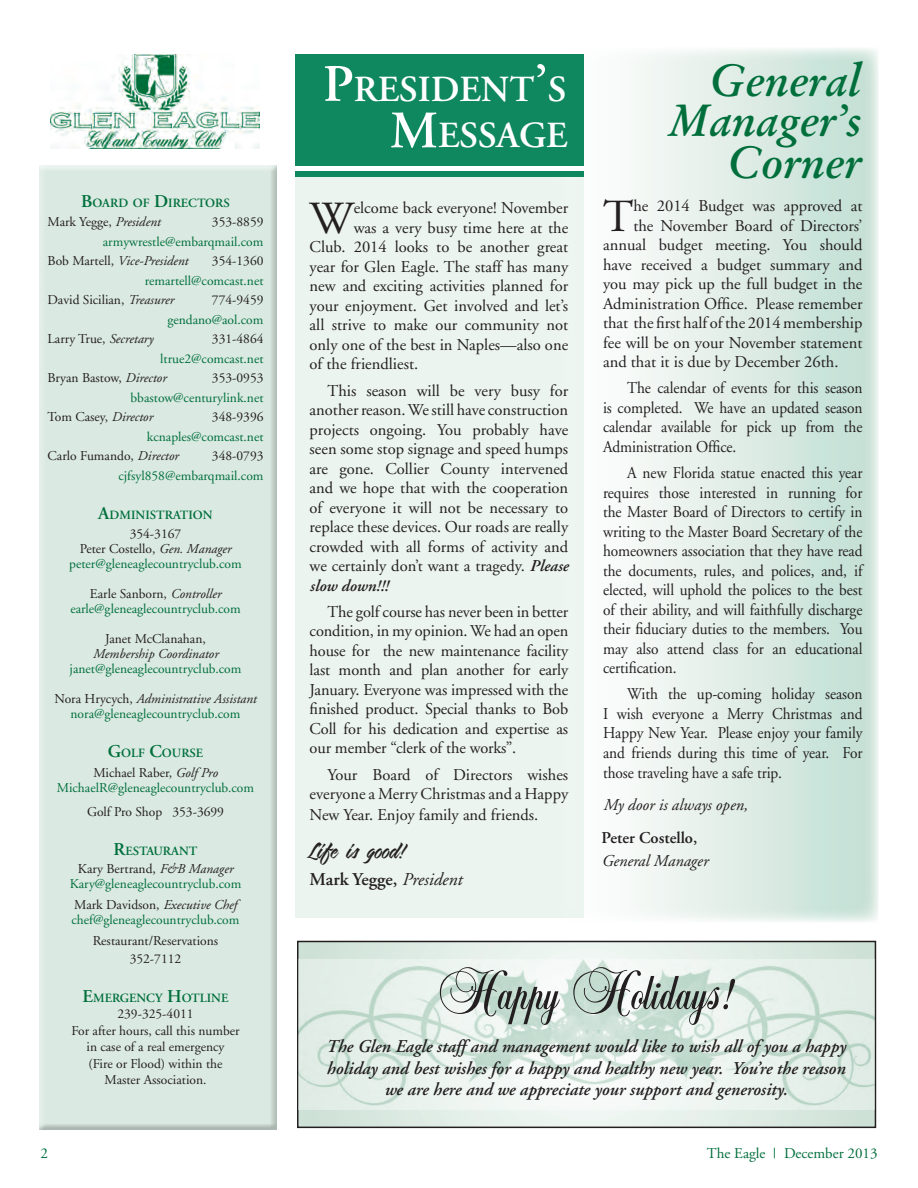
<style>
.page{position:relative;width:918px;height:1188px;background:#fff}
.page>*{position:absolute;margin:0;border:0;box-sizing:border-box;transform-origin:0 0}
.t1{font:72px "Ballad Script";letter-spacing:.005em;color:#231f20}
.t2{font:45.9px "Adobe Garamond";color:#231f20}
.t3{font:italic 700 45px/41.2px "Garamand Classic";color:#006f3c;text-align:right}
.t4{font:600 36.75px/46.5px "Adobe Garamond";color:#fff;text-align:right}
.t5{font:27px "Sarah Script TT";color:#231f20}
.t6{font:italic 600 18px/21.6px "Adobe Garamond";color:#231f20;text-align:center}
.t7{font:600 18px "Adobe Garamond";color:#231f20}
.t8{font:16.5px/19.5px "Adobe Garamond";color:#231f20;text-align:justify}
.t9{font:16.5px/19.5px "Adobe Garamond";color:#231f20;text-align:justify;scale:.93 1}
.t10{font:italic 16.5px "Adobe Garamond";color:#231f20}
.t11{font:600 16.5px "Adobe Garamond";color:#231f20}
.t12{font:15px "Adobe Garamond";color:#006f3c}
.t13{font:13.5px/15px "Adobe Garamond";color:#006f3c}
.t14{font:13.5px/16.5px "Adobe Garamond";color:#231f20;text-align:center}
.t15{font:italic 13.5px "Adobe Garamond";color:#231f20}
.t16{font:600 12.6px "Adobe Garamond";color:#006f3c}
.s1{font-size:18px}
.s2{font-style:italic}
.s3{color:#231f20}
.s4{font-style:italic;color:#231f20}
.s5{font-size:52.5px}
.s6{font-weight:600;font-style:italic}
.s7{font-weight:400;font-style:italic}
</style>
<div class="page">
<div style="left:295px;top:171px;width:289px;height:747px;background:#ebf4ef"></div>
<svg style="left:556px;top:48px;width:323px;height:874px"></svg>
<div style="left:295px;top:54px;width:289px;height:111px;background:#10885f"></div>
<div style="left:295px;top:171px;width:289px;height:6px;background:#10885f"></div>
<div style="left:38px;top:165px;width:241px;height:966px;background:#dae9e1"></div>
<img style="left:51px;top:54px;width:209px;height:94px">
<svg style="left:300px;top:944px;width:573px;height:181px;background:#e0ece6"></svg>
<div style="left:297px;top:941px;width:579px;height:187px;border:2px solid #231f20"></div>
<img style="left:298px;top:959px;width:576px;height:151px">
<p class="t16" style="left:81px;top:196px;width:150px"><span class="s1">B</span>OARD OF <span class="s1">D</span>IRECTORS</p>
<p class="t14" style="left:48px;top:214px;width:114px">Mark Yegge, <span class="s2">President</span></p>
<p class="t14" style="left:212px;top:214px;width:53px">353-8859</p>
<p class="t13" style="left:48px;top:232px;width:217px;line-height:19.5px;text-indent:55px">armywrestle@embarqmail.com<br><span class="s3">Bob Martell,</span> <span class="s4">Vice-President</span></p>
<p class="t14" style="left:212px;top:253px;width:53px">354-1360</p>
<p class="t13" style="left:48px;top:271px;width:217px;line-height:19.5px;text-indent:97px">remartell@comcast.net<br><span class="s3">David Sicilian,</span> <span class="s4">Treasurer</span></p>
<p class="t14" style="left:212px;top:292px;width:53px">774-9459</p>
<p class="t13" style="left:167px;top:312px;width:98px">gendano@aol.com</p>
<p class="t14" style="left:48px;top:331px;width:107px">Larry True, <span class="s2">Secretary</span></p>
<p class="t14" style="left:212px;top:331px;width:53px">331-4864</p>
<p class="t13" style="left:48px;top:349px;width:217px;line-height:19.5px;text-indent:113px">ltrue2@comcast.net<br><span class="s3">Bryan Bastow,</span> <span class="s4">Director</span></p>
<p class="t14" style="left:212px;top:370px;width:53px">353-0953</p>
<p class="t13" style="left:48px;top:388px;width:217px;line-height:19.5px;text-indent:83px">bbastow@centurylink.net<br><span class="s3">Tom Casey,</span> <span class="s4">Director</span></p>
<p class="t14" style="left:212px;top:409px;width:53px">348-9396</p>
<p class="t13" style="left:48px;top:427px;width:218px;line-height:19.5px;text-indent:99px">kcnaples@comcast.net<br><span class="s3">Carlo Fumando,</span> <span class="s4">Director</span></p>
<p class="t14" style="left:212px;top:448px;width:53px">348-0793</p>
<p class="t13" style="left:118px;top:468px;width:147px">cjfsyl858@embarqmail.com</p>
<p class="t16" style="left:98px;top:508px;width:116px"><span class="s1">A</span>DMINISTRATION</p>
<p class="t13" style="left:69px;top:527px;width:174px;text-align:center"><span class="s3">354-3167<br>Peter Costello,</span> <span class="s4">Gen. Manager </span>peter@gleneaglecountryclub.com</p>
<p class="t13" style="left:70px;top:587px;width:172px;text-align:center"><span class="s3">Earle Sanborn,</span> <span class="s4">Controller </span>earle@gleneaglecountryclub.com</p>
<p class="t14" style="left:105px;top:631px;width:102px">Janet McClanahan,</p>
<p class="t15" style="left:93px;top:647px;width:127px">Membership Coordinator</p>
<p class="t13" style="left:70px;top:662px;width:173px">janet@gleneaglecountryclub.com</p>
<p class="t13" style="left:55px;top:692px;width:203px;text-align:center"><span class="s3">Nora Hrycych,</span> <span class="s4">Administrative Assistant </span>nora@gleneaglecountryclub.com</p>
<p class="t16" style="left:108px;top:746px;width:97px"><span class="s1">G</span>OLF <span class="s1">C</span>OURSE</p>
<p class="t13" style="left:57px;top:765px;width:199px;text-align:center"><span class="s3">Michael Raber,</span> <span class="s4">Golf Pro<br></span>MichaelR@gleneaglecountryclub.com</p>
<p class="t14" style="left:87px;top:804px;width:139px">Golf Pro Shop 353-3699</p>
<p class="t16" style="left:114px;top:844px;width:85px"><span class="s1">R</span>ESTAURANT</p>
<p class="t13" style="left:70px;top:861px;width:173px;text-align:center"><span class="s3">Kary Bertrand,</span> <span class="s4">F&amp;B Manager<br></span>Kary@gleneaglecountryclub.com</p>
<p class="t13" style="left:72px;top:897px;width:169px"><span class="s3">Mark Davidson,</span> <span class="s4">Executive Chef </span>chef@gleneaglecountryclub.com</p>
<p class="t14" style="left:93px;top:932px;width:127px;line-height:18px">Restaurant/Reservations<br>352-7112</p>
<p class="t16" style="left:83px;top:991px;width:147px"><span class="s1">E</span>MERGENCY <span class="s1">H</span>OTLINE</p>
<p class="t14" style="left:71px;top:1006px;width:170px">239-325-4011<br>For after hours, call this number in case of a real emergency<br>(Fire or Flood) within the<br>Master Association.</p>
<h3 class="t4" style="left:323px;top:67px;width:246px"><span class="s5">P</span>RESIDENT<span class="s5">’</span>S<br><span class="s5">M</span>ESSAGE</h3>
<h2 class="t2" style="left:310px;top:194px;width:46px">W</h2>
<p class="t8" style="left:354px;top:199px;width:216px">elcome back everyone! November</p>
<p class="t8" style="left:354px;top:218px;width:216px">was a very busy time here at the</p>
<p class="t8" style="left:310px;top:238px;width:260px">Club. 2014 looks to be another great</p>
<p class="t8" style="left:310px;top:257px;width:260px">year for Glen Eagle. The staff has many</p>
<p class="t8" style="left:310px;top:277px;width:260px">new and exciting activities planned for</p>
<p class="t8" style="left:310px;top:296px;width:260px">your enjoyment. Get involved and let’s</p>
<p class="t8" style="left:310px;top:316px;width:260px">all strive to make our community not</p>
<p class="t8" style="left:310px;top:335px;width:260px">only one of the best in Naples—also one</p>
<p class="t8" style="left:310px;top:355px;width:110px">of the friendliest.</p>
<p class="t8" style="left:310px;top:381px;width:260px;text-indent:18px">This season will be very busy for another reason. We still have construction projects ongoing. You probably have seen some stop signage and speed humps are gone. Collier County intervened and we hope that with the cooperation of everyone it will not be necessary to replace these devices. Our roads are really crowded with all forms of activity and we certainly don’t want a tragedy. <span class="s6">Please slow down!!!</span></p>
<p class="t8" style="left:310px;top:602px;width:260px;text-indent:18px">The golf course has never been in better condition, in my opinion. We had an open house for the new maintenance facility last month and plan another for early January. Everyone was impressed with the finished product. Special thanks to Bob Coll for his dedication and expertise as our member “clerk of the works”.</p>
<p class="t8" style="left:310px;top:765px;width:260px;text-align:right">Your Board of Directors wishes everyone a Merry Christmas and a Happy</p>
<p class="t8" style="left:310px;top:805px;width:230px">New Year. Enjoy family and friends.</p>
<h3 class="t5" style="left:310px;top:836px;width:100px">Life is good!</h3>
<p class="t7" style="left:310px;top:869px;width:154px">Mark Yegge, <span class="s7">President</span></p>
<h3 class="t3" style="left:671px;top:59px;width:193px">General<br>Manager’s<br>Corner</h3>
<h2 class="t2" style="left:603px;top:192px;width:32px">T</h2>
<p class="t8" style="left:633px;top:197px;width:231px">he 2014 Budget was approved at</p>
<p class="t8" style="left:633px;top:216px;width:231px">the November Board of Directors’</p>
<p class="t8" style="left:603px;top:236px;width:261px">annual budget meeting. You should</p>
<p class="t8" style="left:603px;top:255px;width:261px">have received a budget summary and</p>
<p class="t8" style="left:603px;top:275px;width:261px">you may pick up the full budget in the</p>
<p class="t8" style="left:603px;top:294px;width:261px">Administration Office. Please remember</p>
<p class="t8" style="left:603px;top:314px;width:261px">that the first half of the 2014 membership</p>
<p class="t8" style="left:603px;top:333px;width:261px">fee will be on your November statement</p>
<p class="t8" style="left:603px;top:353px;width:237px">and that it is due by December 26th.</p>
<p class="t9" style="left:603px;top:379px;width:280px;text-indent:24px">The calendar of events for this season is completed. We have an updated season calendar available for pick up from the Administration Office.</p>
<p class="t9" style="left:603px;top:464px;width:281px;text-indent:24px">A new Florida statue enacted this year requires those interested in running for the Master Board of Directors to certify in writing to the Master Board Secretary of the homeowners association that they have read the documents, rules, and polices, and, if elected, will uphold the polices to the best of their ability, and will faithfully discharge their fiduciary duties to the members. You may also attend class for an educational certification.</p>
<p class="t9" style="left:603px;top:685px;width:280px;text-indent:24px">With the up-coming holiday season I wish everyone a Merry Christmas and Happy New Year. Please enjoy your family and friends during this time of year. For those traveling have a safe trip.</p>
<p class="t10" style="left:603px;top:796px;width:146px">My door is always open,</p>
<p class="t11" style="left:602px;top:829px;width:97px">Peter Costello,</p>
<p class="t10" style="left:602px;top:852px;width:108px">General Manager</p>
<h1 class="t1" style="left:437px;top:949px;width:299px">Happy Holidays!</h1>
<p class="t6" style="left:326px;top:1036px;width:521px">The Glen Eagle staff and management would like to wish all of you a happy holiday and best wishes for a happy and healthy new year. You’re the reason we are here and we appreciate your support and generosity.</p>
<p class="t12" style="left:40px;top:1145px;width:9px">2</p>
<p class="t12" style="left:707px;top:1145px;width:172px">The Eagle | December 2013</p>
</div>
